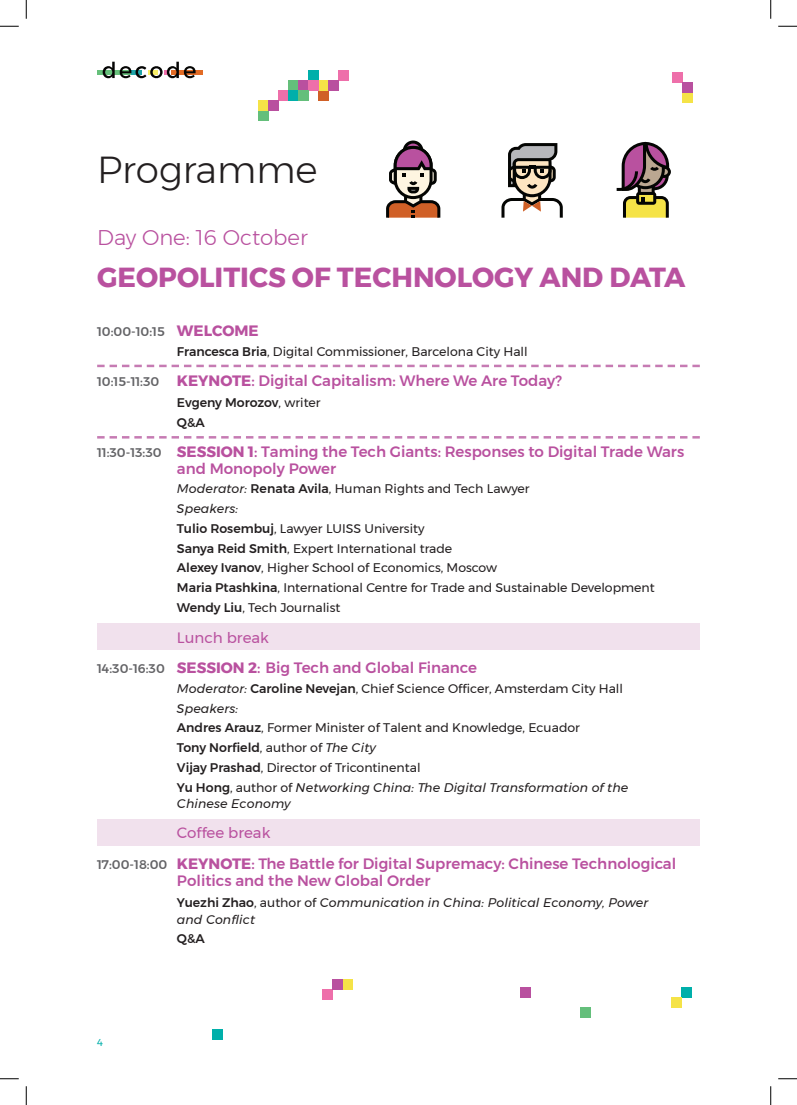
<style>
.page{position:relative;width:797px;height:1105px;background:#fff}
.page>*{position:absolute;margin:0;border:0;box-sizing:border-box;transform-origin:0 0}
.t1{font:300 37.5px "Montserrat";color:#231f20}
.t2{font:700 27.5px "Montserrat";color:#b9519f}
.t3{font:300 21.25px "Montserrat";color:#b9519f}
.t4{font:500 15px/30.4px "Montserrat";color:#b9519f}
.t5{font:12.5px/19.8px "Montserrat";color:#231f20}
.t6{font:italic 12.5px/16.2px "Montserrat";letter-spacing:.01em;color:#231f20}
.t7{font:500 12.5px/19.8px "Montserrat";color:#231f20}
.t8{font:10px "Montserrat";color:#00afaa}
.s1{font-weight:500;color:#636366}
.s2{font-weight:700;font-size:15px;color:#b9519f}
.s3{font-weight:500}
.s4{font-size:12.5px;color:#636366}
.s5{font-weight:700}
.s6{font-weight:400}
.s7{font-style:italic}
.s8{font-weight:500;font-style:normal}
.s9{font-style:normal}
</style>
<div class="page">
<div style="left:171px;top:70px;width:31px;height:5px;background:#e26b25"></div>
<svg style="left:97px;top:70px;width:6px;height:5px"></svg>
<svg style="left:103px;top:62px;width:93px;height:17px"></svg>
<div style="left:97px;top:819px;width:602px;height:26px;background:#f1e1ed"></div>
<div style="left:97px;top:623px;width:602px;height:27px;background:#f1e1ed"></div>
<svg style="left:97px;top:436px;width:602px;height:3px"></svg>
<svg style="left:97px;top:365px;width:602px;height:2px"></svg>
<div style="left:319px;top:91px;width:10px;height:10px;background:#d06027"></div>
<div style="left:318px;top:81px;width:10px;height:10px;background:#f5e347"></div>
<div style="left:258px;top:111px;width:10px;height:10px;background:#64bf7b"></div>
<div style="left:338px;top:71px;width:10px;height:10px;background:#ee6faa"></div>
<div style="left:328px;top:81px;width:10px;height:10px;background:#b9509f"></div>
<div style="left:258px;top:101px;width:10px;height:10px;background:#f5e347"></div>
<div style="left:278px;top:91px;width:10px;height:10px;background:#ee6faa"></div>
<div style="left:268px;top:101px;width:10px;height:10px;background:#b9509f"></div>
<div style="left:288px;top:81px;width:10px;height:10px;background:#64bf7b"></div>
<div style="left:308px;top:71px;width:10px;height:10px;background:#00afaa"></div>
<div style="left:298px;top:81px;width:10px;height:10px;background:#b9509f"></div>
<div style="left:288px;top:91px;width:10px;height:10px;background:#00afaa"></div>
<div style="left:308px;top:81px;width:10px;height:10px;background:#ee6faa"></div>
<div style="left:298px;top:91px;width:10px;height:10px;background:#64bf7b"></div>
<div style="left:682px;top:93px;width:10px;height:10px;background:#f5e347"></div>
<div style="left:672px;top:73px;width:10px;height:10px;background:#ee6faa"></div>
<div style="left:682px;top:83px;width:10px;height:10px;background:#b9509f"></div>
<div style="left:342px;top:979px;width:10px;height:10px;background:#f5e347"></div>
<div style="left:322px;top:989px;width:10px;height:10px;background:#ee6faa"></div>
<div style="left:332px;top:979px;width:10px;height:10px;background:#b9509f"></div>
<div style="left:212px;top:1030px;width:10px;height:10px;background:#00afaa"></div>
<div style="left:521px;top:987px;width:10px;height:10px;background:#b9509f"></div>
<div style="left:681px;top:987px;width:10px;height:10px;background:#00afaa"></div>
<div style="left:671px;top:997px;width:10px;height:10px;background:#f5e347"></div>
<div style="left:581px;top:1007px;width:10px;height:10px;background:#64bf7b"></div>
<svg style="left:501px;top:143px;width:62px;height:75px"></svg>
<svg style="left:386px;top:141px;width:54px;height:77px"></svg>
<svg style="left:616px;top:142px;width:55px;height:76px"></svg>
<svg style="left:0;top:25px;width:19px;height:2px"></svg>
<svg style="left:778px;top:25px;width:19px;height:2px"></svg>
<svg style="left:0;top:1078px;width:19px;height:1px"></svg>
<svg style="left:778px;top:1078px;width:19px;height:1px"></svg>
<svg style="left:25px;top:0;width:2px;height:19px"></svg>
<svg style="left:25px;top:1086px;width:2px;height:19px"></svg>
<svg style="left:770px;top:0;width:1px;height:19px"></svg>
<svg style="left:770px;top:1086px;width:1px;height:19px"></svg>
<h1 class="t1" style="left:97px;top:142px;width:222px">Programme</h1>
<h3 class="t3" style="left:97px;top:222px;width:212px">Day One: 16 October</h3>
<h2 class="t2" style="left:97px;top:255px;width:589px">GEOPOLITICS OF TECHNOLOGY AND DATA</h2>
<p class="t5" style="left:177px;top:321px;width:352px;text-indent:-80px"><span class="s1">10:00-10:15</span> <span class="s2">WELCOME<br></span><span class="s3">Francesca Bria</span>, Digital Commissioner, Barcelona City Hall</p>
<p class="t4" style="left:97px;top:365px;width:466px"><span class="s4">10:15-11:30</span> <span class="s5">KEYNOTE</span>: Digital Capitalism: Where We Are Today?</p>
<p class="t7" style="left:177px;top:393px;width:145px">Evgeny Morozov<span class="s6">, writer<br></span>Q&amp;A</p>
<p class="t4" style="left:177px;top:444px;width:509px;line-height:16.2px;text-indent:-80px"><span class="s4">11:30-13:30</span> <span class="s5">SESSION 1</span>: Taming the Tech Giants: Responses to Digital Trade Wars and Monopoly Power</p>
<p class="t5" style="left:177px;top:479px;width:479px"><span class="s7">Moderator:</span> <span class="s3">Renata Avila</span>, Human Rights and Tech Lawyer<br><span class="s7">Speakers:<br></span><span class="s3">Tulio Rosembuj</span>, Lawyer LUISS University<br><span class="s3">Sanya Reid Smith</span>, Expert International trade<br><span class="s3">Alexey Ivanov</span>, Higher School of Economics, Moscow<br><span class="s3">Maria Ptashkina</span>, International Centre for Trade and Sustainable Development <span class="s3">Wendy Liu</span>, Tech Journalist</p>
<p class="t4" style="left:97px;top:622px;width:381px;text-indent:80px"><span class="s6">Lunch break<br></span><span class="s4">14:30-16:30</span> <span class="s5">SESSION 2</span>: Big Tech and Global Finance</p>
<p class="t5" style="left:177px;top:678px;width:453px"><span class="s7">Moderator:</span> <span class="s3">Caroline Nevejan</span>, Chief Science Officer, Amsterdam City Hall <span class="s7">Speakers:<br></span><span class="s3">Andres Arauz</span>, Former Minister of Talent and Knowledge, Ecuador<br><span class="s3">Tony Norfield</span>, author of <span class="s7">The City<br></span><span class="s3">Vijay Prashad</span>, Director of Tricontinental<br><span class="s3">Yu Hong</span>, author of <span class="s7">Networking China: The Digital Transformation of the</span></p>
<p class="t6" style="left:177px;top:795px;width:115px">Chinese Economy</p>
<p class="t4" style="left:97px;top:818px;width:580px;text-indent:80px"><span class="s6">Coffee break<br></span><span class="s4">17:00-18:00</span> <span class="s5">KEYNOTE</span>: The Battle for Digital Supremacy: Chinese Technological</p>
<p class="t4" style="left:177px;top:866px;width:255px">Politics and the New Global Order</p>
<p class="t6" style="left:177px;top:895px;width:473px"><span class="s8">Yuezhi Zhao</span><span class="s9">, author of</span> Communication in China: Political Economy, Power and Conflict</p>
<p class="t7" style="left:177px;top:929px;width:29px">Q&amp;A</p>
<p class="t8" style="left:97px;top:1035px;width:7px">4</p>
</div>
